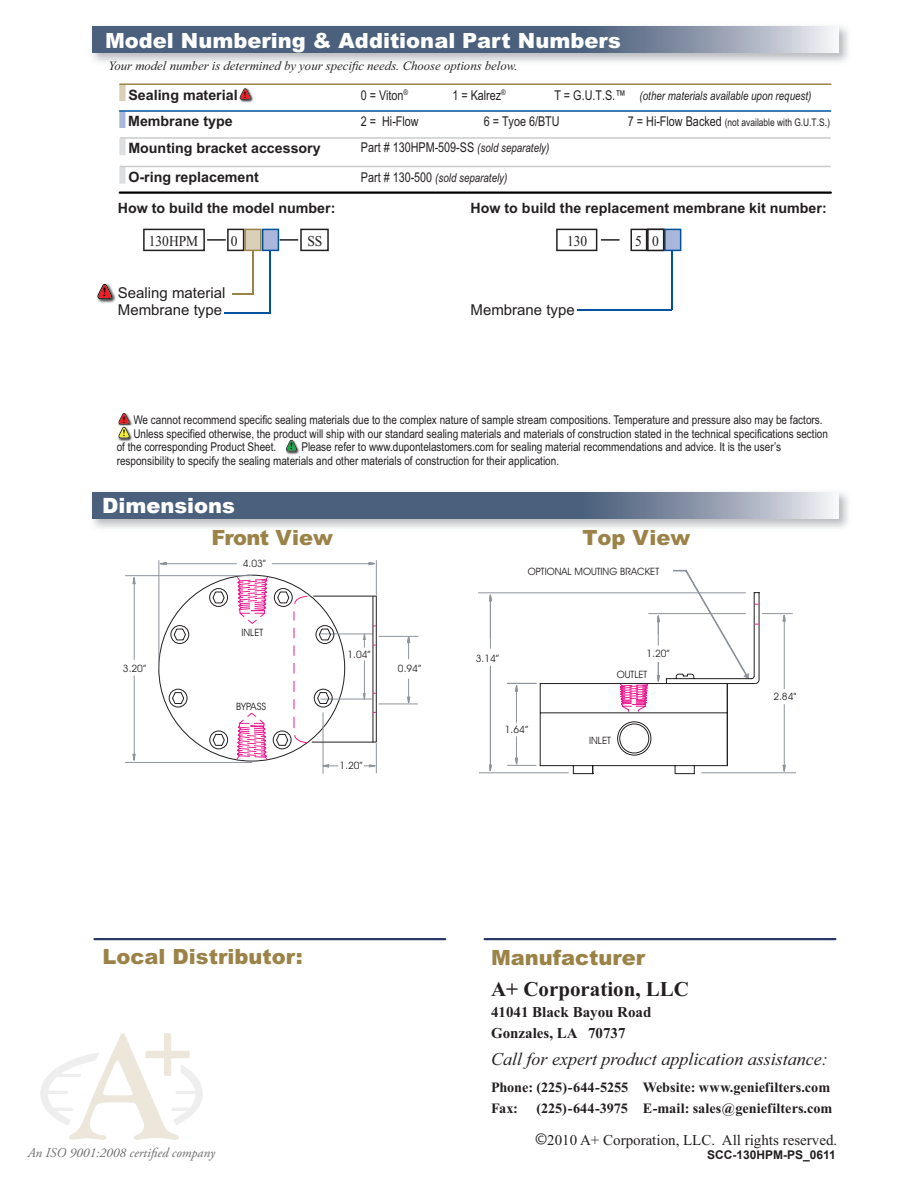
<style>
.page{position:relative;width:918px;height:1188px;background:#fff}
.page>*{position:absolute;margin:0;border:0;box-sizing:border-box;transform-origin:0 0}
.Bar_Title{font:900 21px "Arial";color:#fff}
.t1{font:900 21px "Arial";color:#9b8348}
.t2{font:700 21px "Times New Roman";color:#231f20}
.t3{font:900 21px "Arial";letter-spacing:-.035em;color:#9b8348}
.t4{font:italic 18px "Times New Roman";color:#231f20}
.t5{font:15px "Times New Roman";color:#231f20}
.t6{font:15px "Arial";color:#231f20}
.t7{font:700 15px/21px "Times New Roman";color:#231f20}
.t8{font:15px "Times New Roman";color:#231f20;scale:.9 1}
.t9{font:700 14.25px "Arial";color:#231f20}
.t10{font:700 14.25px/21px "Times New Roman";color:#231f20}
.t11{font:13.5px "Arial";color:#231f20;scale:.8 1}
.t12{font:italic 13.35px "Adobe Garamond Pro";color:#6c6d70}
.t13{font:italic 12.75px "Times New Roman";color:#231f20}
.t14{font:12.6px "Bask Old Face";color:#040503;scale:1.35 1}
.t15{font:12.15px/13.5px "Arial";color:#231f20;scale:.83 1}
.t16{font:italic 12.15px "Arial";color:#231f20;scale:.8 1}
.File_Reference_Name{font:700 12px "Arial";color:#231f20}
.t17{font:10.5px "Arial";color:#231f20;scale:.8 1}
.t18{font:10.2px "Avant Garde IT Cby BT";color:#231f20}
.t19{font:9.45px/13.8px "Bask Old Face";color:#040503;scale:1.35 1}
.s1{font-style:italic;font-size:12.15px}
.s2{font-style:normal;font-size:13.5px}
.s3{font-size:13.5px}
.s4{font-family:"Myriad";font-size:18px}
</style>
<div class="page">
<img style="left:92px;top:492px;width:756px;height:36px">
<svg style="left:93px;top:493px;width:745px;height:26px;background:#64768f"></svg>
<svg style="left:40px;top:1033px;width:163px;height:107px"></svg>
<hr style="left:94px;top:938px;width:351px;height:2px;background:#293968">
<hr style="left:485px;top:938px;width:350px;height:2px;background:#293968">
<img style="left:92px;top:26px;width:756px;height:36px">
<svg style="left:93px;top:26px;width:745px;height:26px;background:#64768f"></svg>
<div style="left:119px;top:85px;width:6px;height:16px;background:#dad0b9"></div>
<div style="left:119px;top:112px;width:6px;height:16px;background:#abb7da"></div>
<hr style="left:119px;top:83px;width:713px;height:2px;background:#9b8348">
<hr style="left:119px;top:110px;width:712px;height:2px;background:#0153a0">
<div style="left:119px;top:138px;width:6px;height:17px;background:#dddee0"></div>
<svg style="left:120px;top:137px;width:711px;height:2px"></svg>
<hr style="left:224px;top:312px;width:46px;height:2px;background:#0153a0">
<hr style="left:252px;top:251px;width:2px;height:43px;background:#9b8348">
<svg style="left:233px;top:294px;width:20px;height:1px"></svg>
<svg style="left:143px;top:229px;width:186px;height:22px"></svg>
<hr style="left:270px;top:251px;width:1px;height:62px;background:#0153a0">
<svg style="left:556px;top:229px;width:64px;height:22px"></svg>
<hr style="left:672px;top:251px;width:1px;height:59px;background:#0153a0">
<hr style="left:578px;top:309px;width:94px;height:2px;background:#0153a0">
<svg style="left:631px;top:229px;width:50px;height:22px"></svg>
<img style="left:239px;top:93px;width:15px;height:10px">
<svg style="left:240px;top:88px;width:11px;height:12px"></svg>
<img style="left:97px;top:283px;width:19px;height:20px">
<svg style="left:97px;top:284px;width:15px;height:15px"></svg>
<img style="left:118px;top:419px;width:15px;height:6px">
<img style="left:118px;top:425px;width:15px;height:17px">
<svg style="left:119px;top:413px;width:11px;height:25px"></svg>
<img style="left:285px;top:439px;width:15px;height:16px">
<svg style="left:286px;top:440px;width:11px;height:11px"></svg>
<div style="left:119px;top:167px;width:6px;height:17px;background:#dddee0"></div>
<svg style="left:120px;top:166px;width:711px;height:2px"></svg>
<hr style="left:119px;top:191px;width:713px;height:3px;background:#000">
<hr style="left:159px;top:560px;width:1px;height:109px;background:#8d949b">
<hr style="left:376px;top:560px;width:1px;height:35px;background:#8d949b">
<hr style="left:376px;top:743px;width:1px;height:30px;background:#8d949b">
<hr style="left:478px;top:593px;width:268px;height:1px;background:#8d949b">
<hr style="left:479px;top:772px;width:90px;height:1px;background:#8d949b">
<hr style="left:784px;top:704px;width:1px;height:67px;background:#8d949b">
<hr style="left:701px;top:772px;width:94px;height:1px;background:#8d949b">
<hr style="left:762px;top:613px;width:31px;height:1px;background:#8d949b">
<hr style="left:323px;top:712px;width:1px;height:62px;background:#8d949b">
<svg style="left:489px;top:592px;width:47px;height:182px"></svg>
<svg style="left:782px;top:765px;width:4px;height:9px"></svg>
<svg style="left:410px;top:611px;width:376px;height:153px"></svg>
<svg style="left:125px;top:562px;width:285px;height:206px"></svg>
<hr style="left:540px;top:713px;width:187px;height:1px;background:#231f20">
<hr style="left:540px;top:765px;width:188px;height:1px;background:#231f20">
<hr style="left:540px;top:683px;width:215px;height:1px;background:#231f20">
<hr style="left:540px;top:683px;width:1px;height:83px;background:#231f20">
<svg style="left:573px;top:766px;width:20px;height:8px"></svg>
<hr style="left:727px;top:684px;width:1px;height:82px;background:#231f20">
<svg style="left:675px;top:766px;width:20px;height:8px"></svg>
<svg style="left:617px;top:569px;width:143px;height:187px"></svg>
<h1 class="Bar_Title" style="left:105px;top:25px;width:517px">Model Numbering &amp; Additional Part Numbers</h1>
<p class="t13" style="left:109px;top:57px;width:411px">Your model number is determined by your specific needs. Choose options below.</p>
<p class="t9" style="left:128px;top:85px;width:111px">Sealing material</p>
<p class="t11" style="left:361px;top:139px;width:237px">Part # 130HPM-509-SS <span class="s1">(sold separately)</span></p>
<p class="t11" style="left:361px;top:86px;width:61px">0 = Viton<sup>®</sup></p>
<p class="t11" style="left:452px;top:86px;width:68px">1 = Kalrez<sup>®</sup></p>
<p class="t16" style="left:554px;top:88px;width:323px"><span class="s2">T = G.U.T.S.™</span> (other materials available upon request)</p>
<p class="t19" style="left:244px;top:88px;width:4px">!</p>
<p class="t9" style="left:128px;top:112px;width:106px">Membrane type</p>
<p class="t11" style="left:361px;top:113px;width:74px">2 = Hi-Flow</p>
<p class="t11" style="left:484px;top:113px;width:96px">6 = Tyoe 6/BTU</p>
<p class="t17" style="left:628px;top:116px;width:254px"><span class="s3">7 = Hi-Flow Backed</span> (not available with G.U.T.S.)</p>
<p class="t9" style="left:128px;top:139px;width:194px">Mounting bracket accessory</p>
<p class="t9" style="left:128px;top:167px;width:132px">O-ring replacement</p>
<p class="t16" style="left:361px;top:170px;width:185px"><span class="s2">Part # 130-500</span> (sold separately)</p>
<p class="t9" style="left:118px;top:199px;width:219px">How to build the model number:</p>
<p class="t8" style="left:149px;top:230px;width:57px">130HPM</p>
<p class="t8" style="left:231px;top:230px;width:9px">0</p>
<p class="t8" style="left:307px;top:230px;width:18px">SS</p>
<p class="t9" style="left:471px;top:199px;width:358px">How to build the replacement membrane kit number:</p>
<p class="t8" style="left:567px;top:230px;width:24px">130</p>
<p class="t8" style="left:635px;top:230px;width:28px">5 0</p>
<p class="t14" style="left:103px;top:285px;width:5px">!</p>
<p class="t6" style="left:118px;top:283px;width:109px">Sealing material</p>
<p class="t6" style="left:118px;top:300px;width:106px">Membrane type</p>
<p class="t6" style="left:471px;top:300px;width:106px">Membrane type</p>
<p class="t15" style="left:133px;top:413px;width:832px">We cannot recommend specific sealing materials due to the complex nature of sample stream compositions. Temperature and pressure also may be factors.</p>
<p class="t15" style="left:133px;top:427px;width:838px">Unless specified otherwise, the product will ship with our standard sealing materials and materials of construction stated in the technical specifications section</p>
<p class="t15" style="left:117px;top:440px;width:194px">of the corresponding Product Sheet.</p>
<p class="t19" style="left:122px;top:413px;width:4px">! !</p>
<p class="t15" style="left:117px;top:440px;width:802px;text-indent:185px">Please refer to www.dupontelastomers.com for sealing material recommendations and advice. It is the user’s responsibility to specify the sealing materials and other materials of construction for their application.</p>
<p class="t19" style="left:290px;top:439px;width:4px">!</p>
<p class="Bar_Title" style="left:102px;top:491px;width:135px">Dimensions</p>
<p class="t3" style="left:211px;top:522px;width:123px">Front View</p>
<p class="t1" style="left:582px;top:522px;width:109px">Top View</p>
<p class="t18" style="left:123px;top:662px;width:25px">3.20”</p>
<p class="t18" style="left:243px;top:558px;width:25px">4.03”</p>
<p class="t18" style="left:242px;top:627px;width:23px">INLET</p>
<p class="t18" style="left:236px;top:700px;width:32px">BYPASS</p>
<p class="t18" style="left:348px;top:648px;width:25px">1.04”</p>
<p class="t18" style="left:398px;top:662px;width:25px">0.94”</p>
<p class="t18" style="left:339px;top:759px;width:25px">1.20”</p>
<p class="t18" style="left:528px;top:565px;width:133px">OPTIONAL MOUTING BRACKET</p>
<p class="t18" style="left:476px;top:652px;width:25px">3.14”</p>
<p class="t18" style="left:646px;top:647px;width:25px">1.20”</p>
<p class="t18" style="left:617px;top:669px;width:32px">OUTLET</p>
<p class="t18" style="left:505px;top:723px;width:25px">1.64”</p>
<p class="t18" style="left:589px;top:734px;width:23px">INLET</p>
<p class="t18" style="left:773px;top:690px;width:25px">2.84”</p>
<h1 class="t1" style="left:103px;top:942px;width:202px">Local Distributor:</h1>
<h1 class="t1" style="left:491px;top:943px;width:156px">Manufacturer</h1>
<h1 class="t2" style="left:491px;top:975px;width:200px">A+ Corporation, LLC</h1>
<p class="t7" style="left:491px;top:1001px;width:162px">41041 Black Bayou Road<br>Gonzales, LA 70737</p>
<h2 class="t4" style="left:491px;top:1047px;width:338px">Call for expert product application assistance:</h2>
<p class="t10" style="left:491px;top:1077px;width:341px">Phone: (225)-644-5255 Website: www.geniefilters.com<br>Fax:</p>
<p class="t10" style="left:536px;top:1098px;width:297px">(225)-644-3975 E-mail: sales@geniefilters.com</p>
<p class="t5" style="left:535px;top:1129px;width:304px"><span class="s4">©</span>2010 A+ Corporation, LLC. All rights reserved.</p>
<p class="t12" style="left:28px;top:1145px;width:189px">An ISO 9001:2008 certified company</p>
<p class="File_Reference_Name" style="left:707px;top:1147px;width:130px">SCC-130HPM-PS_0611</p>
</div>
